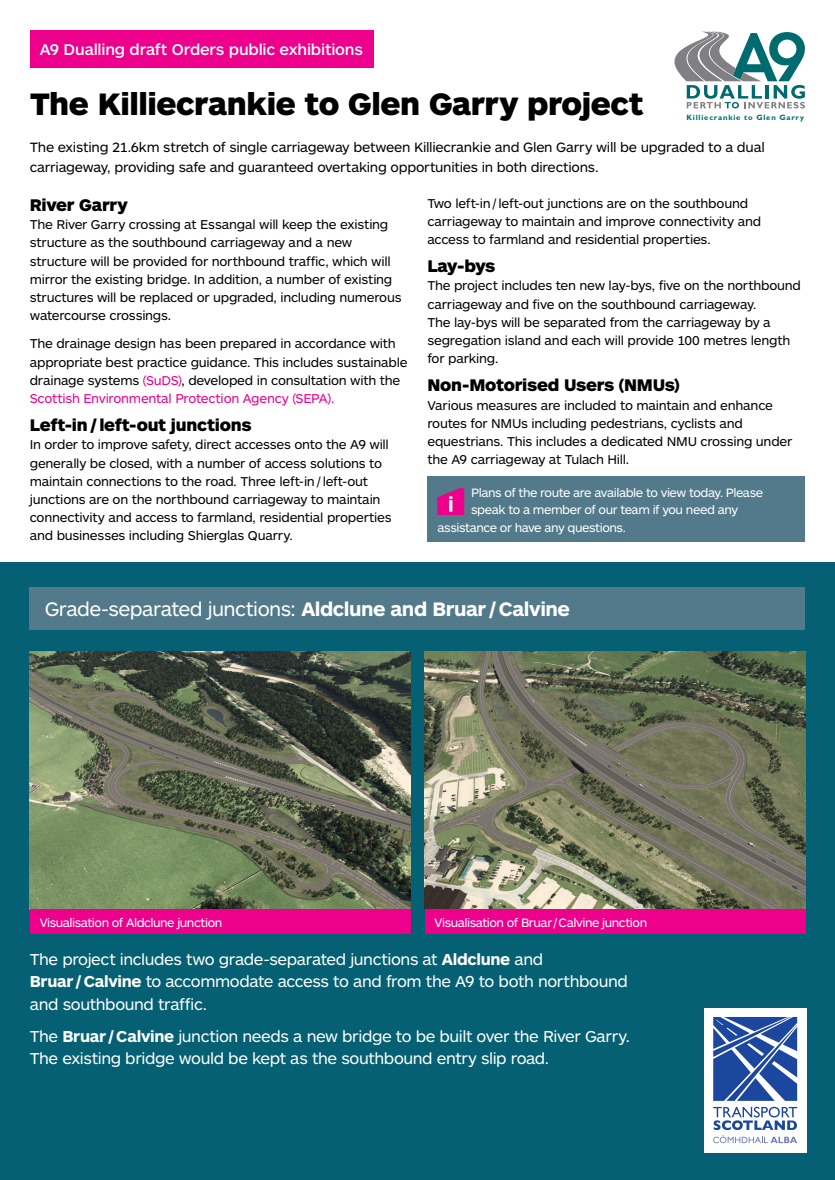
<style>
.page{position:relative;width:835px;height:1180px;background:#fff}
.page>*{position:absolute;margin:0;border:0;box-sizing:border-box;transform-origin:0 0}
.t1{font:900 32.2px "ARS Maquette Pro";letter-spacing:-.015em;color:#000}
.t2{font:20.3px "ARS Maquette Pro";letter-spacing:-.03em;color:#fff}
.t3{font:900 17.5px "ARS Maquette Pro";letter-spacing:-.015em;color:#000}
.t4{font:16.45px/22.4px "ARS Maquette Pro";letter-spacing:-.025em;color:#fff}
.t5{font:500 16.1px "ARS Maquette Pro";letter-spacing:-.015em;color:#fff}
.t6{font:14px/19.9px "ARS Maquette Pro";letter-spacing:-.02em;color:#000}
.t7{font:13.3px/18.2px "ARS Maquette Pro";letter-spacing:-.015em;color:#000}
.t8{font:12.6px "ARS Maquette Pro";letter-spacing:-.035em;color:#fff}
.t9{font:700 7.7px "Gill Sans Std";letter-spacing:.1em;color:#006b6e}
.s1{color:#ec008c}
.s2{font-weight:700}
</style>
<div class="page">
<div style="left:0;top:562px;width:834px;height:618px;background:#046072"></div>
<svg style="left:674px;top:32px;width:130px;height:76px"></svg>
<div style="left:703px;top:1008px;width:103px;height:144px;background:#fff"></div>
<svg style="left:713px;top:1017px;width:84px;height:126px"></svg>
<div style="left:30px;top:30px;width:343px;height:37px;background:#ec008c"></div>
<div style="left:30px;top:587px;width:775px;height:42px;background:#527a8a"></div>
<img style="left:424px;top:651px;width:381px;height:258px">
<img style="left:30px;top:651px;width:380px;height:258px">
<div style="left:30px;top:909px;width:380px;height:25px;background:#ec008c"></div>
<div style="left:424px;top:909px;width:381px;height:25px;background:#ec008c"></div>
<div style="left:427px;top:476px;width:378px;height:66px;background:#527a8a"></div>
<svg style="left:437px;top:488px;width:27px;height:27px"></svg>
<p class="t5" style="left:40px;top:39px;width:325px">A9 Dualling draft Orders public exhibitions</p>
<h1 class="t1" style="left:30px;top:83px;width:615px">The Killiecrankie to Glen Garry project</h1>
<p class="t6" style="left:30px;top:137px;width:736px">The existing 21.6km stretch of single carriageway between Killiecrankie and Glen Garry will be upgraded to a dual carriageway, providing safe and guaranteed overtaking opportunities in both directions.</p>
<p class="t9" style="left:686px;top:113px;width:119px">Killiecrankie to Glen Garry</p>
<h2 class="t3" style="left:30px;top:193px;width:99px">River Garry</h2>
<p class="t7" style="left:30px;top:215px;width:373px">The River Garry crossing at Essangal will keep the existing structure as the southbound carriageway and a new structure will be provided for northbound traffic, which will mirror the existing bridge. In addition, a number of existing structures will be replaced or upgraded, including numerous watercourse crossings.</p>
<p class="t7" style="left:30px;top:334px;width:379px">The drainage design has been prepared in accordance with appropriate best practice guidance. This includes sustainable drainage systems <span class="s1">(SuDS)</span>, developed in consultation with the <span class="s1">Scottish Environmental Protection Agency (SEPA).</span></p>
<h2 class="t3" style="left:30px;top:414px;width:223px">Left-in / left-out junctions</h2>
<p class="t7" style="left:30px;top:435px;width:363px">In order to improve safety, direct accesses onto the A9 will generally be closed, with a number of access solutions to maintain connections to the road. Three left-in / left-out junctions are on the northbound carriageway to maintain connectivity and access to farmland, residential properties and businesses including Shierglas Quarry.</p>
<p class="t7" style="left:427px;top:193px;width:335px">Two left-in / left-out junctions are on the southbound carriageway to maintain and improve connectivity and access to farmland and residential properties.</p>
<h2 class="t3" style="left:427px;top:255px;width:69px">Lay-bys</h2>
<p class="t7" style="left:427px;top:276px;width:375px">The project includes ten new lay-bys, five on the northbound carriageway and five on the southbound carriageway.<br>The lay-bys will be separated from the carriageway by a segregation island and each will provide 100 metres length for parking.</p>
<h2 class="t3" style="left:427px;top:374px;width:254px">Non-Motorised Users (NMUs)</h2>
<p class="t7" style="left:427px;top:395px;width:366px">Various measures are included to maintain and enhance routes for NMUs including pedestrians, cyclists and equestrians. This includes a dedicated NMU crossing under the A9 carriageway at Tulach Hill.</p>
<p class="t8" style="left:471px;top:484px;width:293px">Plans of the route are available to view today. Please</p>
<p class="t8" style="left:471px;top:502px;width:268px">speak to a member of our team if you need any</p>
<p class="t8" style="left:437px;top:519px;width:190px">assistance or have any questions.</p>
<h2 class="t2" style="left:45px;top:596px;width:526px">Grade-separated junctions: <span class="s2">Aldclune and Bruar / Calvine</span></h2>
<p class="t8" style="left:40px;top:914px;width:184px">Visualisation of Aldclune junction</p>
<p class="t8" style="left:434px;top:914px;width:214px">Visualisation of Bruar/Calvine junction</p>
<p class="t4" style="left:30px;top:947px;width:599px">The project includes two grade-separated junctions at <span class="s2">Aldclune</span> and<br><span class="s2">Bruar / Calvine</span> to accommodate access to and from the A9 to both northbound and southbound traffic.</p>
<p class="t4" style="left:30px;top:1024px;width:601px">The <span class="s2">Bruar / Calvine</span> junction needs a new bridge to be built over the River Garry.<br>The existing bridge would be kept as the southbound entry slip road.</p>
</div>
